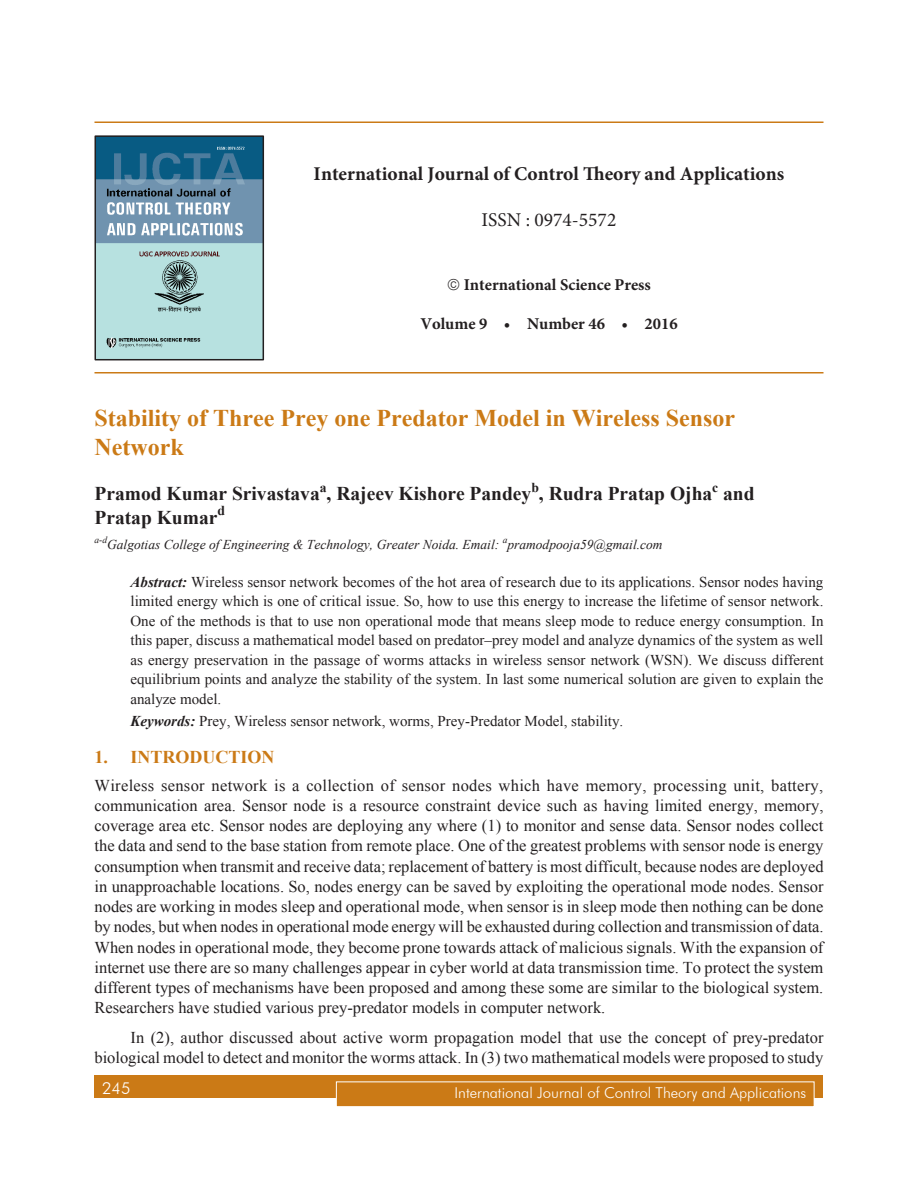
<style>
.page{position:relative;width:918px;height:1188px;background:#fff}
.page>*{position:absolute;margin:0;border:0;box-sizing:border-box;transform-origin:0 0}
.Chapter_Name{font:700 24px/28.8px "Times New Roman";color:#cb7a16}
.Author_Name{font:700 19.5px "Times New Roman";color:#231f20}
.t1{font:700 19.5px "Minion Pro";color:#231f20}
.t2{font:19.5px "Minion Pro";color:#231f20}
.Subhead_1{font:700 18px "Times New Roman";color:#cb7a16}
.Body_text{font:16.5px/20.2px "Times New Roman";color:#231f20;text-align:justify}
.t3{font:700 16.5px "Minion Pro";color:#231f20}
.t4{font:300 16.5px "Futura BT";color:#fff}
.Abstract_Body_text{font:15px/19.5px "Times New Roman";color:#231f20;text-align:justify}
.t5{font:300 15px "Futura BT";color:#fff}
.Author_Name-2{font:700 13.65px "Times New Roman";color:#231f20}
.Author_Footnote{font:italic 13.5px "Times New Roman";color:#231f20}
.s1{font-weight:700;font-style:italic}
</style>
<div class="page">
<div style="left:94px;top:1076px;width:730px;height:22px;background:#cb7a16"></div>
<div style="left:336px;top:1082px;width:478px;height:25px;background:#cb7a16"></div>
<div style="left:336px;top:1082px;width:478px;height:25px;border:1px solid #fff"></div>
<hr style="left:94px;top:122px;width:730px;height:1px;background:#cb7a16">
<hr style="left:94px;top:372px;width:730px;height:2px;background:#cb7a16">
<img style="left:98px;top:138px;width:163px;height:219px">
<div style="left:95px;top:135px;width:169px;height:225px;border:2px solid #231f20"></div>
<p class="t1" style="left:314px;top:160px;width:472px">International Journal of Control Theory and Applications</p>
<p class="t2" style="left:482px;top:207px;width:136px">ISSN : 0974-5572</p>
<p class="t3" style="left:464px;top:273px;width:189px">International Science Press</p>
<p class="t3" style="left:420px;top:312px;width:259px">Volume 9 • Number 46 • 2016</p>
<p class="Chapter_Name" style="left:94px;top:403px;width:642px">Stability of Three Prey one Predator Model in Wireless Sensor<br>Network</p>
<p class="Author_Name" style="left:94px;top:480px;width:619px">Pramod Kumar Srivastava , Rajeev Kishore Pandey , Rudra Pratap Ojha</p>
<p class="Author_Name-2" style="left:320px;top:478px;width:8px">a</p>
<p class="Author_Name-2" style="left:531px;top:478px;width:9px">b</p>
<p class="Author_Name-2" style="left:712px;top:478px;width:8px">c</p>
<p class="Author_Name" style="left:723px;top:480px;width:33px">and</p>
<p class="Author_Name-2" style="left:217px;top:501px;width:9px">d</p>
<p class="Author_Footnote" style="left:94px;top:535px;width:570px"><sup>a-d</sup>Galgotias College of Engineering &amp; Technology, Greater Noida. Email: <sup>a</sup>pramodpooja59@gmail.com</p>
<p class="Abstract_Body_text" style="left:130px;top:572px;width:695px"><span class="s1">Abstract:</span> Wireless sensor network becomes of the hot area of research due to its applications. Sensor nodes having limited energy which is one of critical issue. So, how to use this energy to increase the lifetime of sensor network.<br>One of the methods is that to use non operational mode that means sleep mode to reduce energy consumption. In this paper, discuss a mathematical model based on predator–prey model and analyze dynamics of the system as well as energy preservation in the passage of worms attacks in wireless sensor network (WSN). We discuss different equilibrium points and analyze the stability of the system. In last some numerical solution are given to explain the analyze model.</p>
<p class="Abstract_Body_text" style="left:130px;top:711px;width:494px"><span class="s1">Keywords:</span> Prey, Wireless sensor network, worms, Prey-Predator Model, stability.</p>
<p class="Subhead_1" style="left:94px;top:744px;width:57px">1. Intro</p>
<p class="Subhead_1" style="left:190px;top:744px;width:52px">duction</p>
<p class="Body_text" style="left:94px;top:775px;width:731px">Wireless sensor network is a collection of sensor nodes which have memory, processing unit, battery, communication area. Sensor node is a resource constraint device such as having limited energy, memory, coverage area etc. Sensor nodes are deploying any where (1) to monitor and sense data. Sensor nodes collect the data and send to the base station from remote place. One of the greatest problems with sensor node is energy consumption when transmit and receive data; replacement of battery is most difficult, because nodes are deployed in unapproachable locations. So, nodes energy can be saved by exploiting the operational mode nodes. Sensor nodes are working in modes sleep and operational mode, when sensor is in sleep mode then nothing can be done by nodes, but when nodes in operational mode energy will be exhausted during collection and transmission of data.<br>When nodes in operational mode, they become prone towards attack of malicious signals. With the expansion of internet use there are so many challenges appear in cyber world at data transmission time. To protect the system different types of mechanisms have been proposed and among these some are similar to the biological system.<br>Researchers have studied various prey-predator models in computer network.</p>
<p class="Body_text" style="left:94px;top:1027px;width:731px;text-align:right">In (2), author discussed about active worm propagation model that use the concept of prey-predator biological model to detect and monitor the worms attack. In (3) two mathematical models were proposed to study</p>
<p class="Author_Name" style="left:94px;top:504px;width:124px">Pratap Kumar</p>
<p class="t4" style="left:102px;top:1078px;width:30px">245</p>
<p class="t5" style="left:455px;top:1084px;width:353px">International Journal of Control Theory and Applications</p>
</div>
